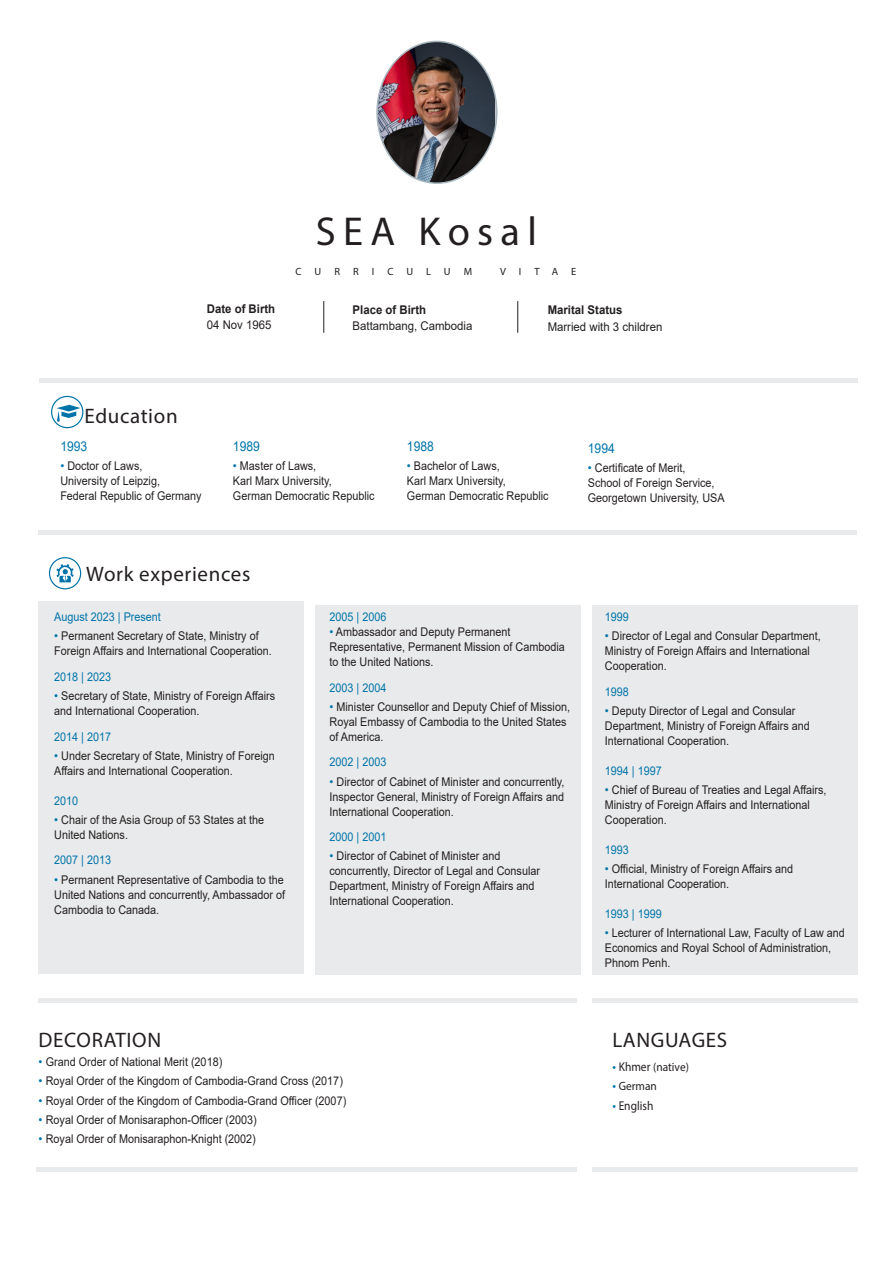
<style>
.page{position:relative;width:893px;height:1263px;background:#fff}
.page>*{position:absolute;margin:0;border:0;box-sizing:border-box;transform-origin:0 0}
.t1{font:40.5px "Myriad Pro";letter-spacing:.18em;color:#231f20}
.Text_light_8pt{font:21px "Myriad Pro";letter-spacing:.03em;color:#231f20}
.Text_light_8pt-2{font:13.5px "Arial";color:#0074a9;scale:.9 1}
.Text_light_8pt-3{font:12.75px "Myriad Pro";color:#231f20;scale:.9 1}
.Text_light_8pt-4{font:12px/15px "Arial";color:#231f20;scale:.9 1}
.Text_bold_8pt{font:12px "Arial";color:#0074a9;scale:.9 1}
.Text_bold_8pt-2{font:12px/15px "Arial";color:#231f20;scale:.9 1}
.Headline_20pt{font:12px/16.5px "Arial";color:#231f20;scale:.95 1}
.Text_light_8pt-5{font:12px "Arial";color:#0074a9;scale:.9 1}
.Text_light_8pt-6{font:12px "Myriad Pro";color:#231f20;scale:.95 1}
.Headline_20pt-2{font:700 12px/16.5px "Arial";color:#231f20;scale:.95 1}
.Text_bold_8pt-3{font:10.5px "Myriad Pro";letter-spacing:1.24em;color:#231f20}
.s1{font-weight:400}
.s2{font-weight:700}
.s3{color:#0074a9}
.s4{font-size:13.5px;color:#0074a9}
.s5{font-size:12.75px}
</style>
<div class="page">
<div style="left:38px;top:601px;width:266px;height:373px;background:#e9eaeb"></div>
<div style="left:315px;top:605px;width:265px;height:369px;background:#e9eaeb"></div>
<div style="left:592px;top:605px;width:265px;height:369px;background:#e9eaeb"></div>
<hr style="left:39px;top:379px;width:818px;height:4px;background:#e9eaeb">
<hr style="left:39px;top:998px;width:265px;height:4px;background:#e9eaeb">
<div style="left:36px;top:1167px;width:271px;height:5px;background:#e9eaeb"></div>
<hr style="left:279px;top:998px;width:298px;height:4px;background:#e9eaeb">
<div style="left:289px;top:1167px;width:288px;height:5px;background:#e9eaeb"></div>
<hr style="left:592px;top:998px;width:265px;height:4px;background:#e9eaeb">
<div style="left:592px;top:1167px;width:265px;height:5px;background:#e9eaeb"></div>
<hr style="left:39px;top:531px;width:818px;height:4px;background:#e9eaeb">
<hr style="left:323px;top:301px;width:1px;height:32px;background:#231f20">
<hr style="left:517px;top:301px;width:1px;height:32px;background:#231f20">
<svg style="left:56px;top:564px;width:18px;height:18px"></svg>
<div style="left:49px;top:557px;width:32px;height:32px;border:1px solid #0074a9;border-radius:50%"></div>
<svg style="left:56px;top:405px;width:24px;height:17px"></svg>
<div style="left:51px;top:396px;width:32px;height:32px;border:1px solid #0074a9;border-radius:50%"></div>
<img style="left:377px;top:41px;width:118px;height:142px">
<p class="t1" style="left:316px;top:206px;width:222px">SEA Kosal</p>
<p class="Text_bold_8pt-3" style="left:296px;top:265px;width:178px">CURRICULUM</p>
<p class="Text_bold_8pt-3" style="left:500px;top:265px;width:78px">VITAE</p>
<p class="Text_light_8pt" style="left:84px;top:402px;width:95px">Education</p>
<p class="Headline_20pt-2" style="left:207px;top:300px;width:74px">Date of Birth<br><span class="s1">04 Nov 1965</span></p>
<p class="Headline_20pt" style="left:353px;top:301px;width:128px"><span class="s2">Place of Birth<br></span>Battambang, Cambodia</p>
<p class="Headline_20pt" style="left:548px;top:302px;width:122px"><span class="s2">Marital Status<br></span>Married with 3 children</p>
<p class="Text_light_8pt-2" style="left:60px;top:437px;width:32px">1993</p>
<p class="Text_light_8pt-4" style="left:60px;top:458px;width:158px"><span class="s3">•</span> Doctor of Laws,<br>University of Leipzig,<br>Federal Republic of Germany</p>
<p class="Text_light_8pt-2" style="left:233px;top:437px;width:32px">1989</p>
<p class="Text_light_8pt-4" style="left:233px;top:458px;width:159px"><span class="s3">•</span> Master of Laws,<br>Karl Marx University,<br>German Democratic Republic</p>
<p class="Text_light_8pt-2" style="left:407px;top:437px;width:32px">1988</p>
<p class="Text_light_8pt-4" style="left:407px;top:458px;width:159px"><span class="s3">•</span> Bachelor of Laws,<br>Karl Marx University,<br>German Democratic Republic</p>
<p class="Text_light_8pt-2" style="left:588px;top:439px;width:32px">1994</p>
<p class="Text_light_8pt-4" style="left:588px;top:460px;width:153px"><span class="s3">•</span> Certificate of Merit,<br>School of Foreign Service,<br>Georgetown University, USA</p>
<p class="Text_light_8pt" style="left:86px;top:561px;width:166px">Work experiences</p>
<p class="Text_bold_8pt" style="left:54px;top:609px;width:120px">August 2023 | Present</p>
<p class="Text_light_8pt-4" style="left:54px;top:628px;width:243px"><span class="s3">•</span> Permanent Secretary of State, Ministry of<br>Foreign Affairs and International Cooperation.</p>
<p class="Text_bold_8pt" style="left:54px;top:668px;width:65px">2018 | 2023</p>
<p class="Text_light_8pt-4" style="left:54px;top:688px;width:247px"><span class="s3">•</span> Secretary of State, Ministry of Foreign Affairs and International Cooperation.</p>
<p class="Text_bold_8pt" style="left:54px;top:728px;width:65px">2014 | 2017</p>
<p class="Text_light_8pt-4" style="left:54px;top:748px;width:247px"><span class="s3">•</span> Under Secretary of State, Ministry of Foreign<br>Affairs and International Cooperation.</p>
<p class="Text_light_8pt-5" style="left:54px;top:792px;width:28px">2010</p>
<p class="Text_light_8pt-4" style="left:54px;top:812px;width:235px"><span class="s3">•</span> Chair of the Asia Group of 53 States at the<br>United Nations.</p>
<p class="Text_bold_8pt" style="left:54px;top:852px;width:65px">2007 | 2013</p>
<p class="Text_light_8pt-4" style="left:54px;top:872px;width:258px;text-align:justify"><span class="s3">•</span> Permanent Representative of Cambodia to the United Nations and concurrently, Ambassador of Cambodia to Canada.</p>
<p class="Text_bold_8pt" style="left:330px;top:609px;width:65px">2005 | 2006</p>
<p class="Text_bold_8pt-2" style="left:330px;top:624px;width:263px"><span class="s3">•</span> Ambassador and Deputy Permanent<br>Representative, Permanent Mission of Cambodia to the United Nations.</p>
<p class="Text_bold_8pt" style="left:330px;top:679px;width:65px">2003 | 2004</p>
<p class="Text_light_8pt-4" style="left:330px;top:699px;width:269px"><span class="s3">•</span> Minister Counsellor and Deputy Chief of Mission,<br>Royal Embassy of Cambodia to the United States of America.</p>
<p class="Text_bold_8pt" style="left:330px;top:754px;width:65px">2002 | 2003</p>
<p class="Text_light_8pt-4" style="left:330px;top:774px;width:262px;text-align:justify"><span class="s3">•</span> Director of Cabinet of Minister and concurrently, Inspector General, Ministry of Foreign Affairs and International Cooperation.</p>
<p class="Text_bold_8pt" style="left:330px;top:829px;width:65px">2000 | 2001</p>
<p class="Text_light_8pt-4" style="left:330px;top:848px;width:235px"><span class="s3">•</span> Director of Cabinet of Minister and concurrently, Director of Legal and Consular Department, Ministry of Foreign Affairs and International Cooperation.</p>
<p class="Text_bold_8pt" style="left:605px;top:609px;width:28px">1999</p>
<p class="Text_light_8pt-4" style="left:605px;top:628px;width:241px"><span class="s3">•</span> Director of Legal and Consular Department,<br>Ministry of Foreign Affairs and International<br>Cooperation.</p>
<p class="Text_bold_8pt" style="left:605px;top:683px;width:28px">1998</p>
<p class="Text_light_8pt-4" style="left:605px;top:703px;width:229px"><span class="s3">•</span> Deputy Director of Legal and Consular<br>Department, Ministry of Foreign Affairs and<br>International Cooperation.</p>
<p class="Text_light_8pt-5" style="left:605px;top:762px;width:65px">1994 | 1997</p>
<p class="Text_light_8pt-4" style="left:605px;top:782px;width:248px"><span class="s3">•</span> Chief of Bureau of Treaties and Legal Affairs,<br>Ministry of Foreign Affairs and International<br>Cooperation.</p>
<p class="Text_light_8pt-5" style="left:605px;top:841px;width:28px">1993</p>
<p class="Text_light_8pt-4" style="left:605px;top:861px;width:211px"><span class="s3">•</span> Official, Ministry of Foreign Affairs and<br>International Cooperation.</p>
<p class="Text_light_8pt-5" style="left:605px;top:905px;width:65px">1993 | 1999</p>
<p class="Text_light_8pt-4" style="left:605px;top:925px;width:268px"><span class="s3">•</span> Lecturer of International Law, Faculty of Law and<br>Economics and Royal School of Administration,<br>Phnom Penh.</p>
<p class="Text_light_8pt" style="left:39px;top:1027px;width:124px">DECORATION</p>
<p class="Text_light_8pt-4" style="left:39px;top:1054px;width:206px"><span class="s3">•</span> Grand Order of National Merit (2018)</p>
<p class="Text_light_8pt-4" style="left:39px;top:1074px;width:340px"><span class="s3">•</span> Royal Order of the Kingdom of Cambodia-Grand Cross (2017)</p>
<p class="Text_light_8pt-4" style="left:39px;top:1093px;width:343px"><span class="s3">•</span> Royal Order of the Kingdom of Cambodia-Grand Officer (2007)</p>
<p class="Text_light_8pt-4" style="left:39px;top:1112px;width:244px"><span class="s3">•</span> Royal Order of Monisaraphon-Officer (2003)</p>
<p class="Text_light_8pt-4" style="left:39px;top:1131px;width:243px"><span class="s3">•</span> Royal Order of Monisaraphon-Knight (2002)</p>
<p class="Text_light_8pt" style="left:612px;top:1027px;width:116px">LANGUAGES</p>
<p class="Text_light_8pt-6" style="left:612px;top:1059px;width:82px"><span class="s4">•</span> <span class="s5">Khmer</span> (native)</p>
<p class="Text_light_8pt-6" style="left:612px;top:1079px;width:48px"><span class="s4">•</span> German</p>
<p class="Text_light_8pt-3" style="left:612px;top:1097px;width:47px"><span class="s4">•</span> English</p>
</div>
